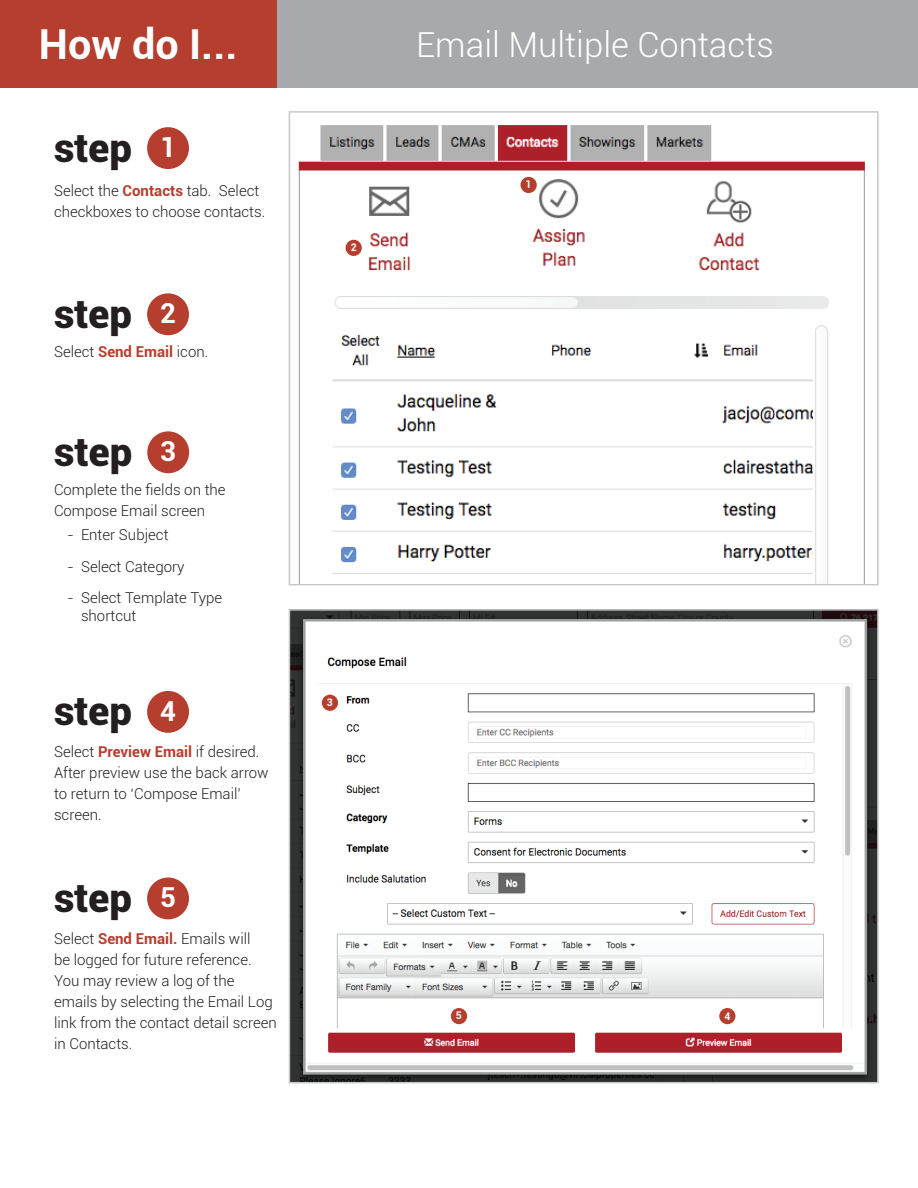
<style>
.page{position:relative;width:918px;height:1188px;background:#fff}
.page>*{position:absolute;margin:0;border:0;box-sizing:border-box;transform-origin:0 0}
.t1{font:700 41.4px "Roboto";color:#fff}
.t2{font:900 40.05px "Roboto";color:#231f20}
.t3{font:300 34.5px "Roboto";color:#fff}
.t4{font:700 27.6px "Roboto";color:#fff}
.t5{font:300 15px/21px "Roboto";color:#231f20}
.t6{font:700 10.5px "Roboto";color:#fff}
.s1{font-weight:700;color:#b53e2e}
</style>
<div class="page">
<div style="left:0;top:0;width:277px;height:87px;background:#b53e2e"></div>
<div style="left:277px;top:0;width:641px;height:87px;background:#a8a9ad"></div>
<img style="left:298px;top:125px;width:567px;height:457px">
<div style="left:289px;top:111px;width:590px;height:474px;border:2px solid #c7c8ca"></div>
<img style="left:292px;top:612px;width:584px;height:468px">
<div style="left:289px;top:609px;width:590px;height:474px;border:2px solid #c7c8ca"></div>
<div style="left:147px;top:127px;width:42px;height:42px;background:#b53e2e;border-radius:50%"></div>
<div style="left:147px;top:293px;width:42px;height:42px;background:#b53e2e;border-radius:50%"></div>
<div style="left:147px;top:691px;width:42px;height:42px;background:#b53e2e;border-radius:50%"></div>
<div style="left:147px;top:431px;width:42px;height:42px;background:#b53e2e;border-radius:50%"></div>
<div style="left:147px;top:877px;width:42px;height:42px;background:#b53e2e;border-radius:50%"></div>
<div style="left:521px;top:177px;width:16px;height:16px;background:#b53e2e;border-radius:50%"></div>
<div style="left:346px;top:240px;width:16px;height:16px;background:#b53e2e;border-radius:50%"></div>
<div style="left:322px;top:695px;width:16px;height:16px;background:#b53e2e;border-radius:50%"></div>
<div style="left:719px;top:1008px;width:16px;height:16px;background:#b53e2e;border-radius:50%"></div>
<div style="left:451px;top:1008px;width:16px;height:16px;background:#b53e2e;border-radius:50%"></div>
<h1 class="t1" style="left:39px;top:15px;width:200px">How do I...</h1>
<h3 class="t3" style="left:416px;top:21px;width:359px">Email Multiple Contacts</h3>
<h2 class="t2" style="left:54px;top:119px;width:80px">step</h2>
<p class="t5" style="left:54px;top:180px;width:213px">Select the <span class="s1">Contacts</span> tab. Select checkboxes to choose contacts.</p>
<h3 class="t4" style="left:160px;top:128px;width:17px">1</h3>
<h2 class="t2" style="left:54px;top:285px;width:80px">step</h2>
<p class="t5" style="left:54px;top:341px;width:156px">Select <span class="s1">Send Email</span> icon.</p>
<h3 class="t4" style="left:160px;top:294px;width:17px">2</h3>
<h2 class="t2" style="left:54px;top:423px;width:80px">step</h2>
<p class="t5" style="left:54px;top:478px;width:173px">Complete the fields on the<br>Compose Email screen</p>
<p class="t5" style="left:68px;top:524px;width:103px">- Enter Subject</p>
<p class="t5" style="left:68px;top:556px;width:119px">- Select Category</p>
<p class="t5" style="left:81px;top:589px;width:143px;line-height:18px;text-indent:-14px">- Select Template Type shortcut</p>
<h3 class="t4" style="left:160px;top:432px;width:17px">3</h3>
<h2 class="t2" style="left:54px;top:683px;width:80px">step</h2>
<p class="t5" style="left:54px;top:741px;width:216px">Select <span class="s1">Preview Email</span> if desired.<br>After preview use the back arrow to return to ‘Compose Email’ screen.</p>
<h3 class="t4" style="left:160px;top:691px;width:17px">4</h3>
<h2 class="t2" style="left:54px;top:869px;width:80px">step</h2>
<p class="t5" style="left:54px;top:928px;width:224px">Select <span class="s1">Send Email.</span> Emails will<br>be logged for future reference.<br>You may review a log of the emails by selecting the Email Log link from the contact detail screen in Contacts.</p>
<h3 class="t4" style="left:160px;top:878px;width:17px">5</h3>
<p class="t6" style="left:351px;top:240px;width:8px">2</p>
<p class="t6" style="left:327px;top:695px;width:8px">3</p>
<p class="t6" style="left:526px;top:177px;width:8px">1</p>
<p class="t6" style="left:456px;top:1008px;width:8px">5</p>
<p class="t6" style="left:724px;top:1008px;width:8px">4</p>
</div>
